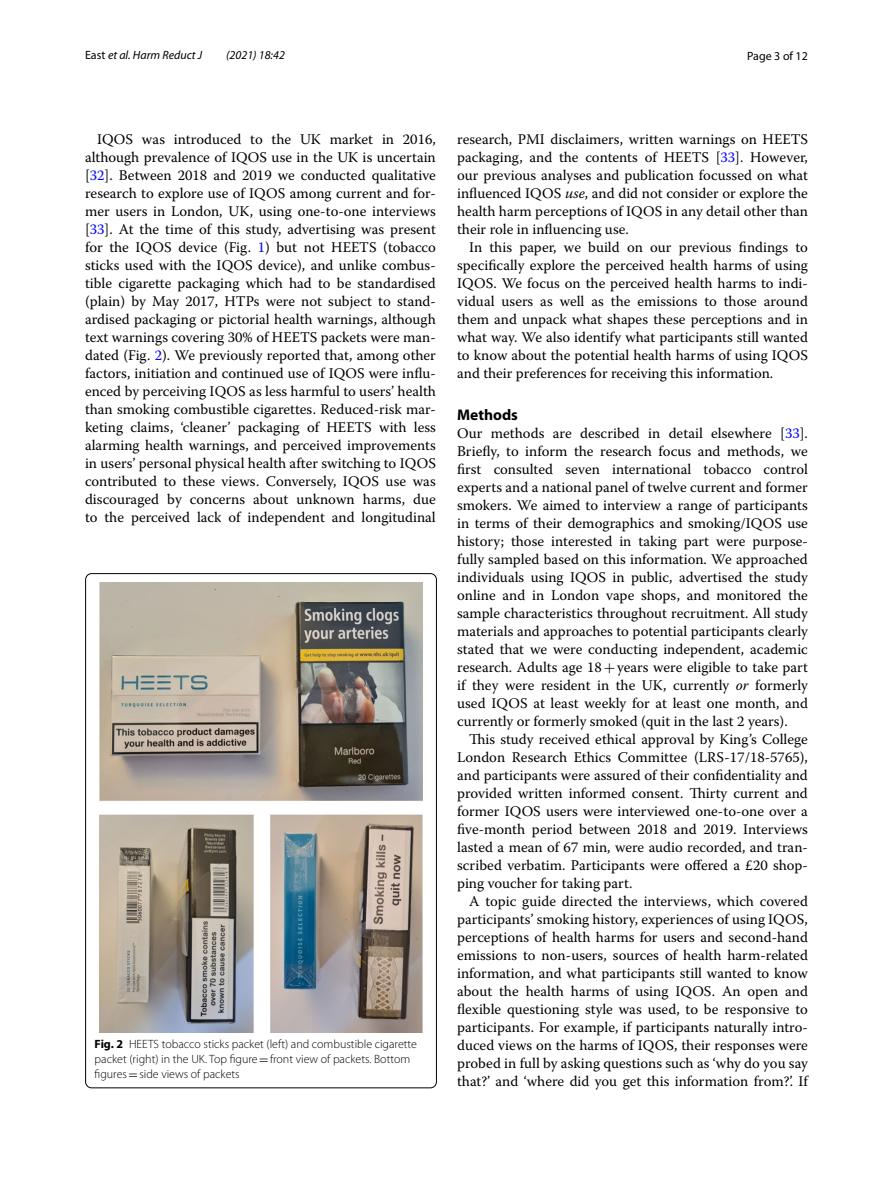
<style>
.page{position:relative;width:893px;height:1187px;background:#fff}
.page>*{position:absolute;margin:0;border:0;box-sizing:border-box;transform-origin:0 0}
.t1{font:700 15.45px "Myriad Pro";color:#000}
.t2{font:14.7px/18px "Warnock Pro";color:#000;text-align:justify}
.t3{font:300 12px/15px "Myriad Pro";color:#000}
.t4{font:italic 12px "Myriad Pro";color:#000}
.t5{font:12px "Myriad Pro";color:#000}
.s1{font-style:normal}
.s2{color:#00f}
.s3{font-style:italic}
.s4{font-family:"MTSY"}
.s5{font-weight:700}
.s6{font-family:"MTSY";font-weight:400}
</style>
<div class="page">
<img style="left:99px;top:582px;width:324px;height:450px">
<p class="t4" style="left:85px;top:48px;width:119px"><span class="s1">East</span> et al. Harm Reduct J</p>
<p class="t4" style="left:226px;top:48px;width:60px">(2021) 18:42</p>
<p class="t5" style="left:747px;top:48px;width:62px">Page 3 of 12</p>
<p class="t2" style="left:85px;top:130px;width:352px;text-indent:12px">IQOS was introduced to the UK market in 2016, although prevalence of IQOS use in the UK is uncertain [<span class="s2">32</span>]. Between 2018 and 2019 we conducted qualitative research to explore use of IQOS among current and for&shy;mer users in London, UK, using one-to-one interviews [<span class="s2">33</span>]. At the time of this study, advertising was present for the IQOS device (Fig. <span class="s2">1</span>) but not HEETS (tobacco sticks used with the IQOS device), and unlike combus&shy;tible cigarette packaging which had to be standardised (plain) by May 2017, HTPs were not subject to stand&shy;ardised packaging or pictorial health warnings, although text warnings covering 30% of HEETS packets were man&shy;dated (Fig. <span class="s2">2</span>). We previously reported that, among other factors, initiation and continued use of IQOS were influ&shy;enced by perceiving IQOS as less harmful to users’ health than smoking combustible cigarettes. Reduced-risk mar&shy;keting claims, ‘cleaner’ packaging of HEETS with less alarming health warnings, and perceived improvements in users’ personal physical health after switching to IQOS contributed to these views. Conversely, IQOS use was discouraged by concerns about unknown harms, due to the perceived lack of independent and longitudinal</p>
<p class="t2" style="left:457px;top:130px;width:352px">research, PMI disclaimers, written warnings on HEETS packaging, and the contents of HEETS [<span class="s2">33</span>]. However, our previous analyses and publication focussed on what influenced IQOS <span class="s3">use</span>, and did not consider or explore the health harm perceptions of IQOS in any detail other than their role in influencing use.</p>
<p class="t2" style="left:457px;top:238px;width:352px;text-indent:12px">In this paper, we build on our previous findings to specifically explore the perceived health harms of using IQOS. We focus on the perceived health harms to indi&shy;vidual users as well as the emissions to those around them and unpack what shapes these perceptions and in what way. We also identify what participants still wanted to know about the potential health harms of using IQOS and their preferences for receiving this information.</p>
<p class="t1" style="left:457px;top:404px;width:62px">Methods</p>
<p class="t2" style="left:457px;top:423px;width:352px">Our methods are described in detail elsewhere [<span class="s2">33</span>].<br>Briefly, to inform the research focus and methods, we first consulted seven international tobacco control experts and a national panel of twelve current and former smokers. We aimed to interview a range of participants in terms of their demographics and smoking/IQOS use history; those interested in taking part were purpose&shy;fully sampled based on this information. We approached individuals using IQOS in public, advertised the study online and in London vape shops, and monitored the sample characteristics throughout recruitment. All study materials and approaches to potential participants clearly stated that we were conducting independent, academic research. Adults age 18<span class="s4">+</span>years were eligible to take part if they were resident in the UK, currently <span class="s3">or</span> formerly used IQOS at least weekly for at least one month, and currently or formerly smoked (quit in the last 2 years).</p>
<p class="t2" style="left:457px;top:729px;width:352px;text-indent:12px">This study received ethical approval by King’s College London Research Ethics Committee (LRS-17/18-5765), and participants were assured of their confidentiality and provided written informed consent. Thirty current and former IQOS users were interviewed one-to-one over a five-month period between 2018 and 2019. Interviews lasted a mean of 67 min, were audio recorded, and tran&shy;scribed verbatim. Participants were offered a £20 shop&shy;ping voucher for taking part.</p>
<p class="t2" style="left:457px;top:891px;width:352px;text-indent:12px">A topic guide directed the interviews, which covered participants’ smoking history, experiences of using IQOS, perceptions of health harms for users and second-hand emissions to non-users, sources of health harm-related information, and what participants still wanted to know about the health harms of using IQOS. An open and flexible questioning style was used, to be responsive to participants. For example, if participants naturally intro&shy;duced views on the harms of IQOS, their responses were probed in full by asking questions such as ‘why do you say that?’ and ‘where did you get this information from?’. If</p>
<p class="t3" style="left:95px;top:1036px;width:324px"><span class="s5">Fig. 2</span> HEETS tobacco sticks packet (left) and combustible cigarette packet (right) in the UK. Top figure<span class="s6">=</span>front view of packets. Bottom figures<span class="s6">=</span>side views of packets</p>
</div>
